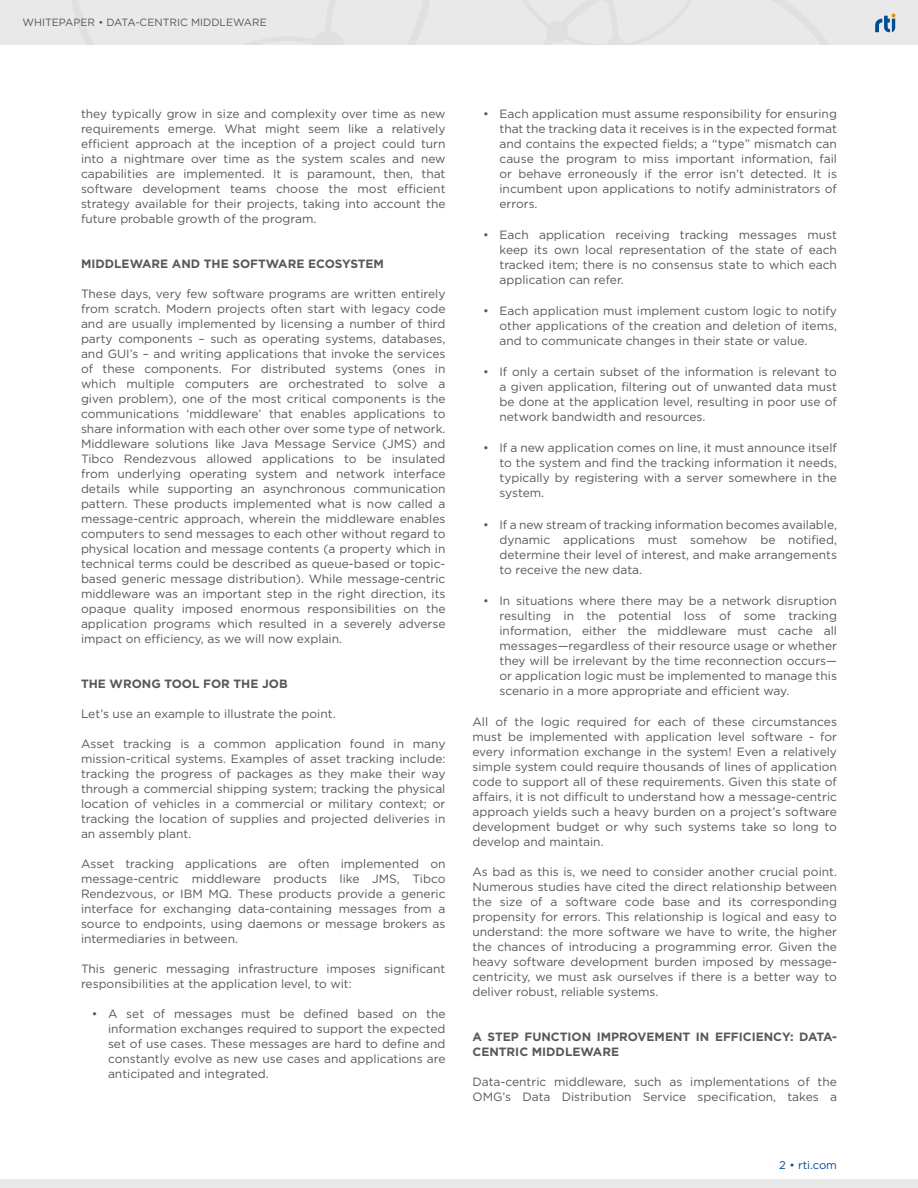
<style>
.page{position:relative;width:918px;height:1188px;background:#fff}
.page>*{position:absolute;margin:0;border:0;box-sizing:border-box;transform-origin:0 0}
.t1{font:12px/15px "Gotham";color:#585858;text-align:justify}
.t2{font:700 12px/15px "Gotham";color:#585858}
.t3{font:11.25px "Gotham";color:#004c97}
.t4{font:10.5px "Gotham";color:#585858}
</style>
<div class="page">
<div style="left:0;top:1179px;width:918px;height:9px;background:#e9e9e9"></div>
<div style="left:0;top:0;width:918px;height:45px;background:#e9e9e9"></div>
<svg style="left:875px;top:13px;width:21px;height:20px"></svg>
<p class="t4" style="left:22px;top:16px;width:100px">WHITEPAPER • Data</p>
<p class="t4" style="left:135px;top:16px;width:35px">-Centric</p>
<p class="t4" style="left:191px;top:16px;width:16px">Midd</p>
<p class="t4" style="left:220px;top:16px;width:16px">leware</p>
<p class="t1" style="left:81px;top:106px;width:366px">they typically grow in size and complexity over time as new requirements emerge. What might seem like a relatively efficient approach at the inception of a project could turn into a nightmare over time as the system scales and new capabilities are implemented. It is paramount, then, that software development teams choose the most efficient strategy available for their projects, taking into account the future probable growth of the program.</p>
<p class="t2" style="left:81px;top:256px;width:305px">M IDDLEWARE AND THE SOFTWARE ECOSYSTEM</p>
<p class="t1" style="left:81px;top:286px;width:366px">These days, very few software programs are written entirely from scratch. Modern projects often start with legacy code and are usually implemented by licensing a number of third party components – such as operating systems, databases, and GU I’s – and writing applications that invoke the services of these components. For distributed systems (ones in which multiple computers are orchestrated to solve a given problem), one of the most critical components is the communications ‘middleware’ that enables applications to share information with each other over some type of network.<br>Middleware solutions like Java Message Service (JMS) and Tibco Rendezvous allowed applications to be insulated from underlying operating system and network interface details while supporting an asynchronous communication pattern. These products implemented what is now called a message-centric approach, wherein the middleware enables computers to send messages to each other without regard to physical location and message contents (a property which in technical terms could be described as queue-based or topic&shy;based generic message distribution). While message-centric middleware was an important step in the right direction, its opaque quality imposed enormous responsibilities on the application programs which resulted in a severely adverse impact on efficiency, as we will now explain.</p>
<p class="t2" style="left:81px;top:676px;width:208px">THE WRONG TOOL FOR THE JOB</p>
<p class="t1" style="left:81px;top:706px;width:256px">Let’s use an example to illustrate the point.</p>
<p class="t1" style="left:81px;top:736px;width:366px">Asset tracking is a common application found in many mission-critical systems. Examples of asset tracking include: tracking the progress of packages as they make their way through a commercial shipping system; tracking the physical location of vehicles in a commercial or military context; or tracking the location of supplies and projected deliveries in an assembly plant.</p>
<p class="t1" style="left:81px;top:856px;width:366px">Asset tracking applications are often implemented on message-centric middleware products like JMS, Tibco Rendezvous, or IBM MQ. These products provide a generic interface for exchanging data-containing messages from a source to endpoints, using daemons or message brokers as intermediaries in between.</p>
<p class="t1" style="left:81px;top:961px;width:366px">This generic messaging infrastructure imposes significant responsibilities at the application level, to wit:</p>
<p class="t1" style="left:108px;top:1006px;width:339px;text-indent:-16px">• A set of messages must be defined based on the information exchanges required to support the expected set of use cases. These messages are hard to define and constantly evolve as new use cases and applications are anticipated and integrated.</p>
<p class="t1" style="left:500px;top:106px;width:339px;text-indent:-16px">• Each application must assume responsibility for ensuring that the tracking data it receives is in the expected format and contains the expected fields; a “type” mismatch can cause the program to miss important information, fail or behave erroneously if the error isn’t detected. It is incumbent upon applications to notify administrators of errors.</p>
<p class="t1" style="left:500px;top:227px;width:339px;text-indent:-16px">• Each application receiving tracking messages must keep its own local representation of the state of each tracked item; there is no consensus state to which each application can refer.</p>
<p class="t1" style="left:500px;top:303px;width:339px;text-indent:-16px">• Each application must implement custom logic to notify other applications of the creation and deletion of items, and to communicate changes in their state or value.</p>
<p class="t1" style="left:500px;top:364px;width:339px;text-indent:-16px">• If only a certain subset of the information is relevant to a given application, filtering out of unwanted data must be done at the application level, resulting in poor use of network bandwidth and resources.</p>
<p class="t1" style="left:500px;top:440px;width:339px;text-indent:-16px">• If a new application comes on line, it must announce itself to the system and find the tracking information it needs, typically by registering with a server somewhere in the system.</p>
<p class="t1" style="left:500px;top:517px;width:339px;text-indent:-16px">• If a new stream of tracking information becomes available, dynamic applications must somehow be notified, determine their level of interest, and make arrangements to receive the new data.</p>
<p class="t1" style="left:500px;top:593px;width:339px;text-indent:-16px">• In situations where there may be a network disruption resulting in the potential loss of some tracking information, either the middleware must cache all messages—regardless of their resource usage or whether they will be irrelevant by the time reconnection occurs— or application logic must be implemented to manage this scenario in a more appropriate and efficient way.</p>
<p class="t1" style="left:472px;top:714px;width:366px">All of the logic required for each of these circumstances must be implemented with application level software - for every information exchange in the system! Even a relatively simple system could require thousands of lines of application code to support all of these requirements. Given this state of affairs, it is not difficult to understand how a message-centric approach yields such a heavy burden on a project’s software development budget or why such systems take so long to develop and maintain.</p>
<p class="t1" style="left:472px;top:864px;width:366px">As bad as this is, we need to consider another crucial point.<br>N umerous studies have cited the direct relationship between the size of a software code base and its corresponding propensity for errors. This relationship is logical and easy to understand: the more software we have to write, the higher the chances of introducing a programming error. Given the heavy software development burden imposed by message&shy;centricity, we must ask ourselves if there is a better way to deliver robust, reliable systems.</p>
<p class="t2" style="left:472px;top:1029px;width:366px">A STEP FUNCTION I MPROVEMENT IN EFFICIENCY: DATA-<br>CENTRIC M IDDLEWARE</p>
<p class="t1" style="left:472px;top:1074px;width:366px">Data-centric middleware, such as implementations of the<br>OMG’s Data Distribution Service specification, takes a</p>
<p class="t3" style="left:779px;top:1158px;width:59px">2 • rti.com</p>
</div>
